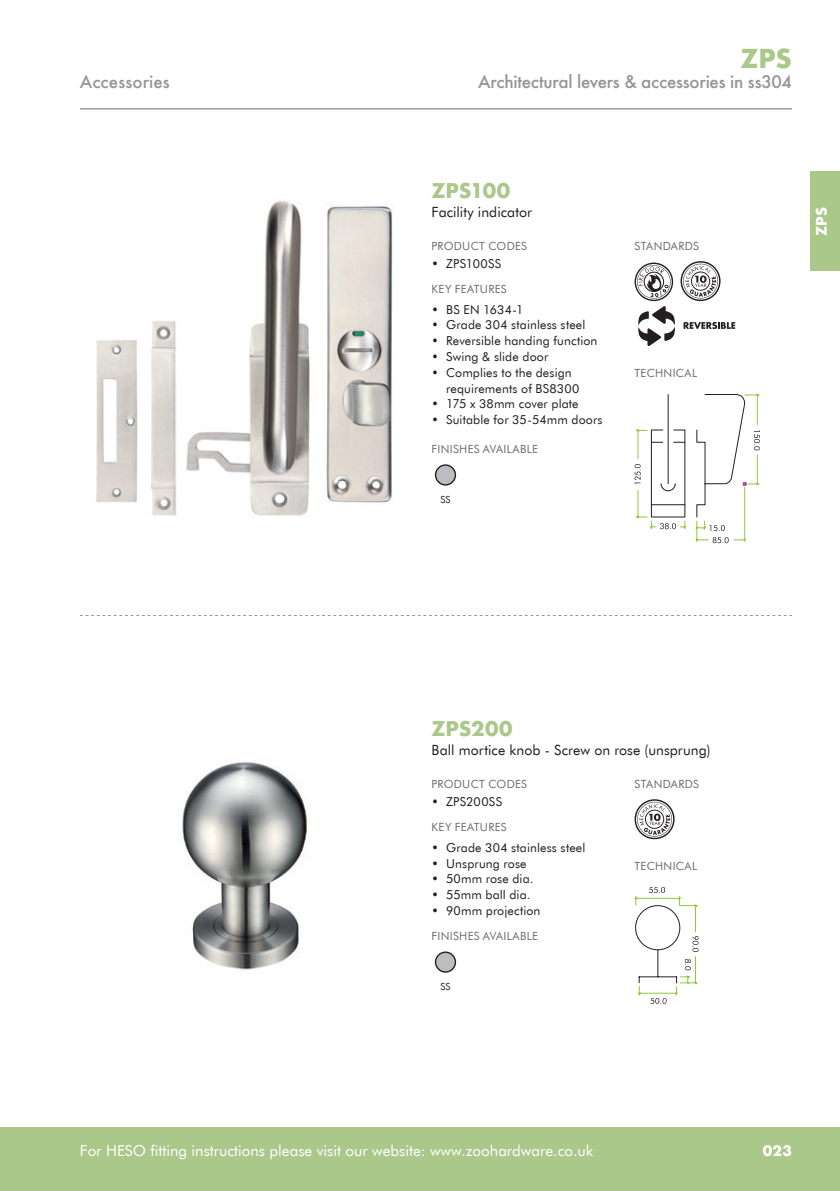
<style>
.page{position:relative;width:840px;height:1191px;background:#fff}
.page>*{position:absolute;margin:0;border:0;box-sizing:border-box;transform-origin:0 0}
.t1{font:700 25.4px "Futura";color:#aac88a}
.t2{font:700 19.8px "Futura";letter-spacing:-.005em;color:#aac88a}
.t3{font:500 17px "Futura";letter-spacing:-.01em;color:#939598}
.t4{font:15.2px "Futura BT";color:#fff}
.t5{font:14px "Futura BT";letter-spacing:.005em;color:#231f20}
.t6{font:700 14px "Futura";letter-spacing:.01em;color:#fff}
.t7{font:12.4px/15.8px "Futura BT";letter-spacing:.01em;color:#231f20}
.t8{font:11.2px "Futura BT";letter-spacing:.025em;color:#6c6d70}
.t9{font:9.8px "Futura BT";color:#231f20}
</style>
<div class="page">
<div style="left:0;top:1127px;width:839px;height:64px;background:#aac88a"></div>
<hr style="left:80px;top:108px;width:711px;height:1px;background:#6c6d70">
<div style="left:809px;top:171px;width:30px;height:100px;background:#aac88a"></div>
<svg style="left:80px;top:615px;width:711px;height:1px"></svg>
<img style="left:96px;top:201px;width:297px;height:315px">
<img style="left:182px;top:762px;width:125px;height:208px">
<svg style="left:680px;top:261px;width:40px;height:40px"></svg>
<svg style="left:683px;top:322px;width:51px;height:7px"></svg>
<svg style="left:634px;top:262px;width:40px;height:84px"></svg>
<svg style="left:634px;top:393px;width:125px;height:150px"></svg>
<svg style="left:435px;top:465px;width:20px;height:20px"></svg>
<div style="left:434px;top:464px;width:22px;height:21px;border:1px solid #231f20;border-radius:50%"></div>
<svg style="left:634px;top:799px;width:40px;height:40px"></svg>
<svg style="left:634px;top:887px;width:64px;height:117px"></svg>
<svg style="left:435px;top:952px;width:20px;height:20px"></svg>
<div style="left:434px;top:951px;width:22px;height:21px;border:1px solid #231f20;border-radius:50%"></div>
<h3 class="t3" style="left:80px;top:70px;width:91px">Accessories</h3>
<h1 class="t1" style="left:740px;top:40px;width:53px">ZPS</h1>
<h3 class="t3" style="left:478px;top:70px;width:315px">Architectural levers &amp; accessories in ss304</h3>
<h2 class="t2" style="left:431px;top:176px;width:80px">ZPS100</h2>
<p class="t5" style="left:431px;top:203px;width:102px">Facility indicator</p>
<p class="t8" style="left:431px;top:239px;width:97px">PRODUCT CODES</p>
<p class="t8" style="left:634px;top:239px;width:66px">STANDARDS</p>
<p class="t7" style="left:431px;top:255px;width:71px">• ZPS100SS</p>
<p class="t8" style="left:431px;top:282px;width:76px">KEY FEATURES</p>
<p class="t7" style="left:431px;top:301px;width:93px">• BS EN 1634-1</p>
<p class="t7" style="left:431px;top:317px;width:155px">• Grade 304 stainless steel</p>
<p class="t7" style="left:431px;top:333px;width:167px">• Reversible handing function</p>
<p class="t7" style="left:431px;top:348px;width:118px">• Swing &amp; slide door</p>
<p class="t7" style="left:446px;top:364px;width:135px;text-indent:-15px">• Complies to the design requirements of BS8300</p>
<p class="t7" style="left:431px;top:396px;width:148px">• 175 x 38mm cover plate</p>
<p class="t7" style="left:431px;top:412px;width:172px">• Suitable for 35-54mm doors</p>
<p class="t8" style="left:431px;top:442px;width:108px">FINISHES AVAILABLE</p>
<p class="t9" style="left:440px;top:493px;width:12px">SS</p>
<p class="t8" style="left:634px;top:366px;width:64px">TECHNICAL</p>
<p class="t6" style="left:810px;top:236px;width:30px;rotate:-90deg">ZPS</p>
<h2 class="t2" style="left:431px;top:714px;width:82px">ZPS200</h2>
<p class="t5" style="left:431px;top:741px;width:280px">Ball mortice knob - Screw on rose (unsprung)</p>
<p class="t8" style="left:431px;top:777px;width:97px">PRODUCT CODES</p>
<p class="t8" style="left:634px;top:777px;width:66px">STANDARDS</p>
<p class="t7" style="left:431px;top:793px;width:72px">• ZPS200SS</p>
<p class="t8" style="left:431px;top:820px;width:76px">KEY FEATURES</p>
<p class="t7" style="left:431px;top:839px;width:155px">• Grade 304 stainless steel</p>
<p class="t7" style="left:431px;top:855px;width:96px">• Unsprung rose</p>
<p class="t7" style="left:431px;top:871px;width:103px">• 50mm rose dia.</p>
<p class="t7" style="left:431px;top:886px;width:100px">• 55mm ball dia.</p>
<p class="t7" style="left:431px;top:902px;width:110px">• 90mm projection</p>
<p class="t8" style="left:431px;top:929px;width:108px">FINISHES AVAILABLE</p>
<p class="t9" style="left:440px;top:980px;width:12px">SS</p>
<p class="t8" style="left:634px;top:859px;width:64px">TECHNICAL</p>
<p class="t4" style="left:80px;top:1141px;width:514px">For HESO fitting instructions please visit our website: www.zoohardware.co.uk</p>
<p class="t6" style="left:762px;top:1140px;width:31px">023</p>
</div>
